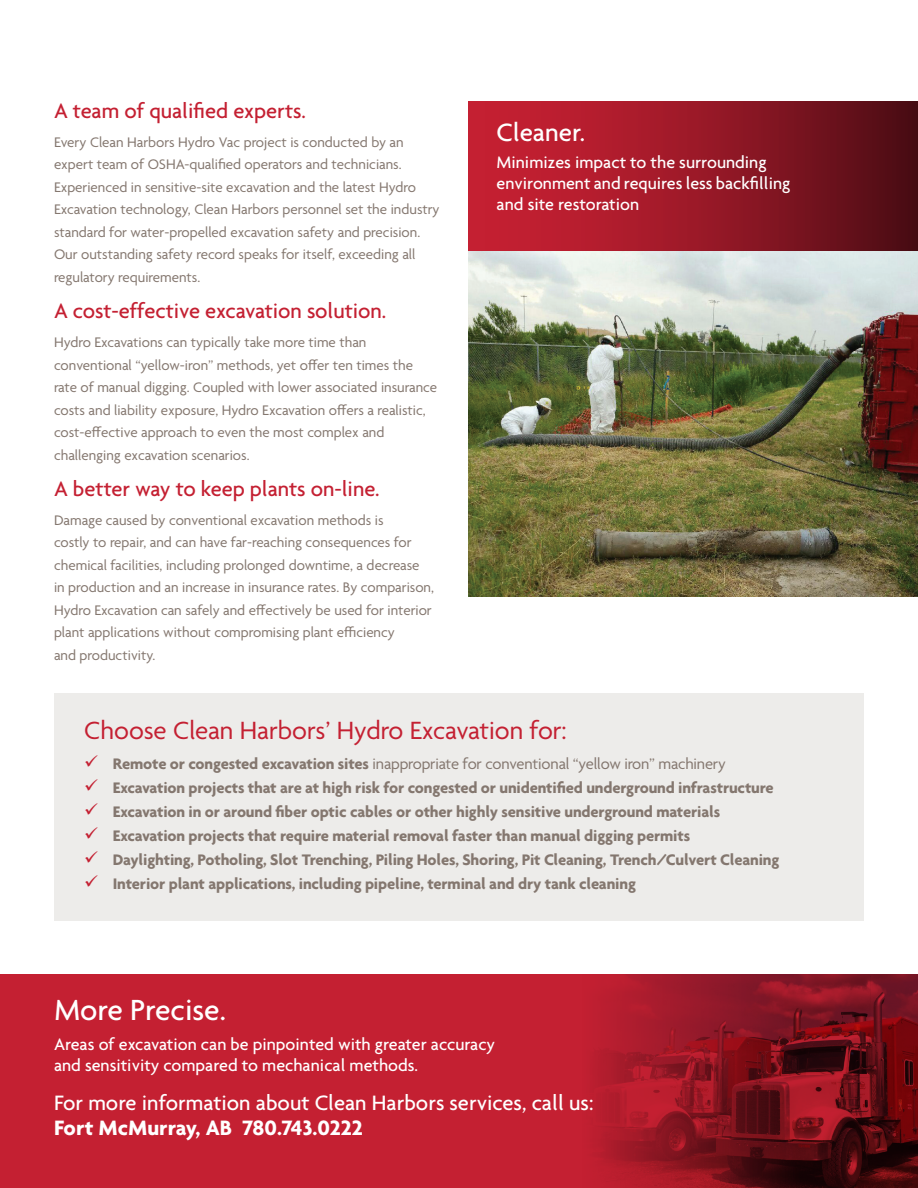
<style>
.page{position:relative;width:918px;height:1188px;background:#fff}
.page>*{position:absolute;margin:0;border:0;box-sizing:border-box;transform-origin:0 0}
.Subhead{font:500 31.5px "Agenda";color:#fff}
.Body{font:27px "Agenda";color:#c42032}
.Subhead-2{font:500 27px "Agenda";color:#fff}
.Body-2{font:500 22.5px "Agenda";letter-spacing:-.005em;color:#c42032}
.Subhead-3{font:500 22.5px/25.5px "Agenda";color:#fff}
.Subhead-4{font:500 18px/21px "Agenda";color:#fff}
.Body-3{font:700 16.5px "Agenda";letter-spacing:-.01em;color:#84776f}
.Body-4{font:16.5px "Agenda";letter-spacing:-.01em;color:#84776f}
.Body-5{font:15px/22.5px "Agenda";color:#84776f}
.s1{color:#c42032}
.s2{font-weight:700}
</style>
<div class="page">
<div style="left:54px;top:693px;width:810px;height:228px;background:#edecea"></div>
<img style="left:468px;top:251px;width:450px;height:346px">
<svg style="left:468px;top:102px;width:450px;height:149px;background:#941726"></svg>
<div style="left:0;top:974px;width:918px;height:214px;background:#c42032"></div>
<img style="left:593px;top:974px;width:325px;height:214px">
<p class="Body-2" style="left:54px;top:97px;width:253px">A team of qualified experts.</p>
<p class="Body-5" style="left:54px;top:132px;width:387px">Every Clean Harbors Hydro Vac project is conducted by an expert team of OSHA-qualified operators and technicians.<br>Experienced in sensitive-site excavation and the latest Hydro Excavation technology, Clean Harbors personnel set the industry standard for water-propelled excavation safety and precision.<br>Our outstanding safety record speaks for itself, exceeding all regulatory requirements.</p>
<p class="Body-2" style="left:54px;top:297px;width:334px">A cost-effective excavation solution.</p>
<p class="Body-5" style="left:54px;top:332px;width:385px">Hydro Excavations can typically take more time than conventional “yellow-iron” methods, yet offer ten times the rate of manual digging. Coupled with lower associated insurance costs and liability exposure, Hydro Excavation offers a realistic, cost-effective approach to even the most complex and challenging excavation scenarios.</p>
<p class="Body-2" style="left:54px;top:475px;width:327px">A better way to keep plants on-line.</p>
<p class="Body-5" style="left:54px;top:510px;width:382px">Damage caused by conventional excavation methods is<br>costly to repair, and can have far-reaching consequences for chemical facilities, including prolonged downtime, a decrease in production and an increase in insurance rates. By comparison, Hydro Excavation can safely and effectively be used for interior plant applications without compromising plant efficiency<br>and productivity.</p>
<p class="Subhead-2" style="left:497px;top:116px;width:90px">Cleaner.</p>
<p class="Subhead-4" style="left:497px;top:152px;width:295px">Minimizes impact to the surrounding environment and requires less backfilling and site restoration</p>
<p class="Body" style="left:84px;top:715px;width:484px">Choose Clean Harbors’ Hydro Excavation for:</p>
<p class="Body-4" style="left:84px;top:755px;width:643px"><span class="s1">✓</span> <span class="s2">Remote or congested excavation sites</span> inappropriate for conventional “yellow iron” machinery</p>
<p class="Body-3" style="left:84px;top:778px;width:691px"><span class="s1">✓</span> Excavation projects that are at high risk for congested or unidentified underground infrastructure</p>
<p class="Body-3" style="left:84px;top:802px;width:637px"><span class="s1">✓</span> Excavation in or around fiber optic cables or other highly sensitive underground materials</p>
<p class="Body-3" style="left:84px;top:826px;width:607px"><span class="s1">✓</span> Excavation projects that require material removal faster than manual digging permits</p>
<p class="Body-3" style="left:84px;top:850px;width:697px"><span class="s1">✓</span> Daylighting, Potholing, Slot Trenching, Piling Holes, Shoring, Pit Cleaning, Trench/Culvert Cleaning</p>
<p class="Body-3" style="left:84px;top:874px;width:553px"><span class="s1">✓</span> Interior plant applications, including pipeline, terminal and dry tank cleaning</p>
<p class="Subhead" style="left:54px;top:991px;width:173px">More Precise.</p>
<p class="Subhead-4" style="left:54px;top:1033px;width:443px">Areas of excavation can be pinpointed with greater accuracy and sensitivity compared to mechanical methods.</p>
<p class="Subhead-3" style="left:54px;top:1089px;width:541px">For more information about Clean Harbors services, call us:<br><span class="s2">Fort McMurray, AB 780.743.0222</span></p>
</div>
